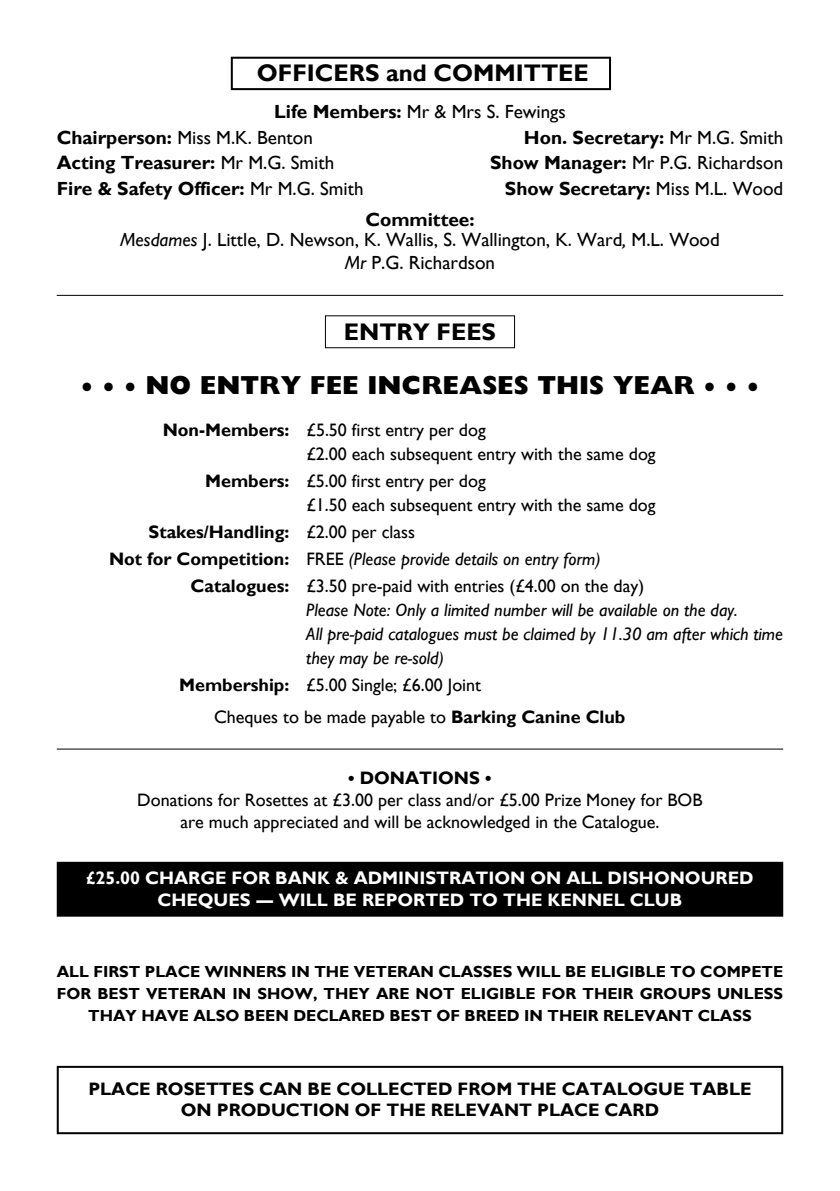
<style>
.page{position:relative;width:840px;height:1191px;background:#fff}
.page>*{position:absolute;margin:0;border:0;box-sizing:border-box;transform-origin:0 0}
.t1{font:800 26px "Gill Sans";color:#000}
.t2{font:700 24px "Gill Sans";color:#000}
.t3{font:19px/25.6px "Gill Sans";color:#000}
.t4{font:700 19px "Gill Sans";color:#000}
.t5{font:18px/24px "Gill Sans";color:#000}
.t6{font:italic 18px/24px "Gill Sans";color:#000}
.t7{font:700 18px "Gill Sans";color:#000}
.t8{font:700 18px/22px "Gill Sans";color:#fff;text-align:center}
.t9{font:700 16px "Gill Sans";color:#000}
.s1{font-weight:700}
.s2{font-weight:400}
.s3{font-style:italic}
.s4{font-weight:700;font-style:normal}
.s5{font-style:normal}
</style>
<div class="page">
<div style="left:57px;top:862px;width:725px;height:54px;background:#000"></div>
<div style="left:57px;top:861px;width:725px;height:55px;border:1px solid #000"></div>
<div style="left:231px;top:57px;width:379px;height:33px;border:2px solid #000"></div>
<hr style="left:57px;top:295px;width:725px;height:1px;background:#000">
<hr style="left:57px;top:748px;width:725px;height:1px;background:#000">
<div style="left:57px;top:1065px;width:725px;height:69px;border:2px solid #000"></div>
<h2 class="t2" style="left:257px;top:58px;width:333px">OFFICERS AND COMMITTEE</h2>
<p class="t3" style="left:57px;top:99px;width:510px;text-indent:217px"><span class="s1">LIFE MEMBERS:</span> Mr &amp; Mrs S. Fewings<br><span class="s1">CHAIRPERSON:</span> Miss M.K. Benton</p>
<p class="t4" style="left:523px;top:126px;width:260px">HON. SECRETARY: <span class="s2">Mr M.G. Smith</span></p>
<p class="t4" style="left:57px;top:151px;width:279px">ACTING TREASURER: <span class="s2">Mr M.G. Smith</span></p>
<p class="t3" style="left:490px;top:150px;width:294px"><span class="s1">SHOW MANAGER:</span> Mr P.G. Richardson</p>
<p class="t4" style="left:57px;top:177px;width:308px">FIRE &amp; SAFETY OFFICER: <span class="s2">Mr M.G. Smith</span></p>
<p class="t4" style="left:504px;top:177px;width:279px">SHOW SECRETARY: <span class="s2">Miss M.L. Wood</span></p>
<p class="t3" style="left:120px;top:210px;width:601px;line-height:20px;text-align:center"><span class="s1">COMMITTEE:<br></span><span class="s3">Mesdames</span> J. Little, D. Newson, K. Wallis, S. Wallington, K. Ward<span class="s3">,</span> M.L. Wood</p>
<p class="t3" style="left:344px;top:250px;width:152px"><span class="s3">Mr</span> P.G. Richardson</p>
<h2 class="t2" style="left:343px;top:317px;width:154px">ENTRY FEES</h2>
<h1 class="t1" style="left:80px;top:369px;width:680px">• • • NO ENTRY FEE INCREASES THIS YEAR • • •</h1>
<p class="t5" style="left:306px;top:418px;width:350px;text-indent:-144px"><span class="s1">NON-MEMBERS:</span> £5.50 first entry per dog<br>£2.00 each subsequent entry with the same dog</p>
<p class="t5" style="left:306px;top:469px;width:350px;text-indent:-101px"><span class="s1">MEMBERS:</span> £5.00 first entry per dog<br>£1.50 each subsequent entry with the same dog</p>
<p class="t7" style="left:148px;top:521px;width:268px">STAKES/HANDLING: <span class="s2">£2.00 per class</span></p>
<p class="t6" style="left:109px;top:547px;width:493px"><span class="s4">NOT FOR COMPETITION:</span> <span class="s5">FREE</span> (Please provide details on entry form)</p>
<p class="t5" style="left:190px;top:573px;width:455px"><span class="s1">CATALOGUES:</span> £3.50 pre-paid with entries (£4.00 on the day)</p>
<p class="t6" style="left:306px;top:597px;width:478px">Please Note: Only a limited number will be available on the day.<br>All pre-paid catalogues must be claimed by 11.30 am after which time they may be re-sold)</p>
<p class="t5" style="left:214px;top:668px;width:412px;line-height:32.6px;text-indent:-35px"><span class="s1">MEMBERSHIP:</span> £5.00 Single; £6.00 Joint<br>Cheques to be made payable to <span class="s1">BARKING CANINE CLUB</span></p>
<p class="t7" style="left:348px;top:767px;width:144px">• DONATIONS •</p>
<p class="t5" style="left:137px;top:789px;width:566px;line-height:21.6px;text-align:center">Donations for Rosettes at £3.00 per class and/or £5.00 Prize Money for BOB are much appreciated and will be acknowledged in the Catalogue.</p>
<p class="t8" style="left:86px;top:866px;width:668px">£25.00 CHARGE FOR BANK &amp; ADMINISTRATION ON ALL DISHONOURED<br>CHEQUES — WILL BE REPORTED TO THE KENNEL CLUB</p>
<p class="t9" style="left:57px;top:962px;width:47px">ALL FIRST</p>
<p class="t9" style="left:145px;top:962px;width:12px">PLACE</p>
<p class="t9" style="left:205px;top:962px;width:13px">WINNERS</p>
<p class="t9" style="left:291px;top:962px;width:36px">IN THE</p>
<p class="t9" style="left:353px;top:962px;width:24px">VETERAN</p>
<p class="t9" style="left:438px;top:962px;width:24px">CLASSES</p>
<p class="t9" style="left:516px;top:962px;width:12px">WILL</p>
<p class="t9" style="left:564px;top:962px;width:36px">BE ELIGIBLE</p>
<p class="t9" style="left:670px;top:962px;width:43px">TO COMPETE</p>
<p class="t9" style="left:57px;top:984px;width:13px">FOR</p>
<p class="t9" style="left:97px;top:984px;width:23px">BEST</p>
<p class="t9" style="left:146px;top:984px;width:24px">VETERAN</p>
<p class="t9" style="left:232px;top:984px;width:51px">IN SHOW</p>
<p class="t9" style="left:313px;top:984px;width:23px">, THE</p>
<p class="t9" style="left:358px;top:984px;width:30px">Y ARE</p>
<p class="t9" style="left:415px;top:984px;width:14px">NOT</p>
<p class="t9" style="left:460px;top:984px;width:11px">ELIGIBLE</p>
<p class="t9" style="left:541px;top:984px;width:13px">FOR</p>
<p class="t9" style="left:582px;top:984px;width:12px">THEIR</p>
<p class="t9" style="left:639px;top:984px;width:13px">GROUPS</p>
<p class="t9" style="left:716px;top:984px;width:12px">UNLESS</p>
<p class="t9" style="left:88px;top:1006px;width:14px">THA</p>
<p class="t9" style="left:125px;top:1006px;width:29px">Y HAVE</p>
<p class="t9" style="left:193px;top:1006px;width:63px">ALSO BEEN</p>
<p class="t9" style="left:293px;top:1006px;width:13px">DECLARED</p>
<p class="t9" style="left:389px;top:1006px;width:23px">BEST</p>
<p class="t9" style="left:436px;top:1006px;width:51px">OF BREED</p>
<p class="t9" style="left:524px;top:1006px;width:35px">IN THEIR</p>
<p class="t9" style="left:602px;top:1006px;width:13px">RELEVANT</p>
<p class="t9" style="left:697px;top:1006px;width:12px">CLASS</p>
<p class="t7" style="left:88px;top:1078px;width:25px">PLACE</p>
<p class="t7" style="left:156px;top:1078px;width:14px">ROSETTES</p>
<p class="t7" style="left:259px;top:1078px;width:15px">CAN</p>
<p class="t7" style="left:307px;top:1078px;width:43px">BE COLLECTED</p>
<p class="t7" style="left:457px;top:1078px;width:15px">FROM</p>
<p class="t7" style="left:517px;top:1078px;width:14px">THE</p>
<p class="t7" style="left:561px;top:1078px;width:15px">CATALOGUE</p>
<p class="t7" style="left:689px;top:1078px;width:14px">TABLE</p>
<p class="t7" style="left:181px;top:1099px;width:50px">ON PRODUCTION</p>
<p class="t7" style="left:354px;top:1099px;width:46px">OF THE</p>
<p class="t7" style="left:430px;top:1099px;width:14px">RELEVANT</p>
<p class="t7" style="left:537px;top:1099px;width:13px">PLACE</p>
<p class="t7" style="left:604px;top:1099px;width:15px">CARD</p>
</div>
